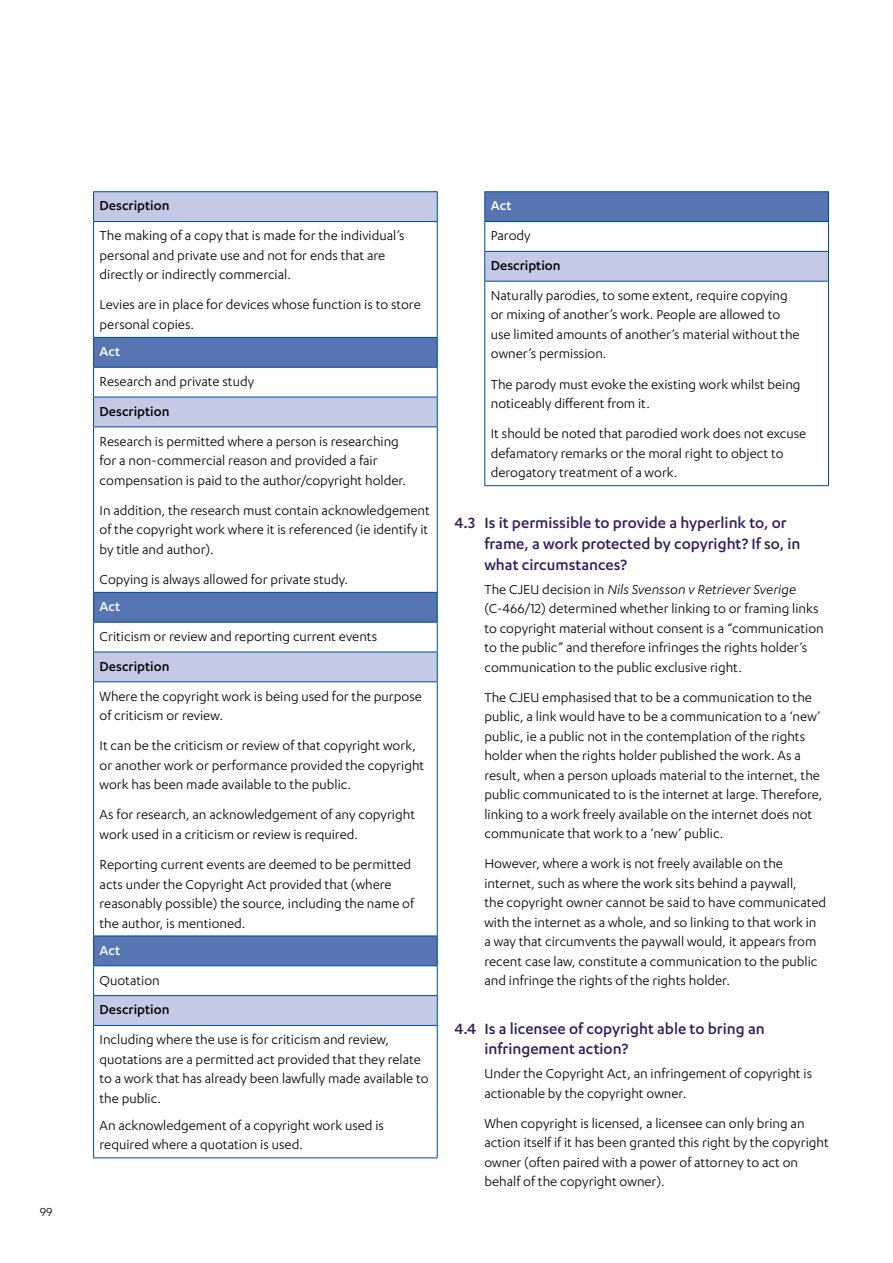
<style>
.page{position:relative;width:893px;height:1263px;background:#fff}
.page>*{position:absolute;margin:0;border:0;box-sizing:border-box;transform-origin:0 0}
.t1{font:500 17.25px/20.7px "Karbon";color:#331b58}
.t2{font:15px/19.5px "Karbon";color:#000}
.t3{font:500 15px "Karbon";color:#000}
.t4{font:500 15px "Karbon";letter-spacing:.005em;color:#fff}
.t5{font:13.5px "Karbon";color:#000}
.s1{font-style:italic}
</style>
<div class="page">
<svg style="left:94px;top:192px;width:343px;height:833px"></svg>
<svg style="left:94px;top:338px;width:343px;height:627px"></svg>
<hr style="left:93px;top:367px;width:345px;height:1px;background:#004992">
<hr style="left:93px;top:622px;width:345px;height:1px;background:#004992">
<hr style="left:93px;top:965px;width:345px;height:1px;background:#004992">
<hr style="left:93px;top:1025px;width:345px;height:1px;background:#004992">
<hr style="left:93px;top:191px;width:345px;height:1px;background:#004992">
<hr style="left:93px;top:397px;width:345px;height:1px;background:#004992">
<hr style="left:93px;top:652px;width:345px;height:1px;background:#004992">
<hr style="left:93px;top:995px;width:345px;height:1px;background:#004992">
<svg style="left:93px;top:192px;width:1px;height:29px"></svg>
<svg style="left:437px;top:192px;width:1px;height:29px"></svg>
<hr style="left:93px;top:221px;width:345px;height:1px;background:#004992">
<hr style="left:93px;top:222px;width:1px;height:115px;background:#004992">
<hr style="left:437px;top:222px;width:1px;height:115px;background:#004992">
<hr style="left:93px;top:337px;width:345px;height:1px;background:#004992">
<svg style="left:93px;top:338px;width:1px;height:88px"></svg>
<svg style="left:437px;top:338px;width:1px;height:88px"></svg>
<hr style="left:93px;top:426px;width:345px;height:1px;background:#004992">
<hr style="left:93px;top:427px;width:1px;height:165px;background:#004992">
<hr style="left:437px;top:427px;width:1px;height:165px;background:#004992">
<hr style="left:93px;top:592px;width:345px;height:1px;background:#004992">
<svg style="left:93px;top:593px;width:1px;height:29px"></svg>
<svg style="left:437px;top:593px;width:1px;height:29px"></svg>
<hr style="left:93px;top:622px;width:1px;height:30px;background:#004992">
<hr style="left:437px;top:622px;width:1px;height:30px;background:#004992">
<svg style="left:93px;top:652px;width:1px;height:29px"></svg>
<svg style="left:437px;top:652px;width:1px;height:29px"></svg>
<hr style="left:93px;top:681px;width:345px;height:1px;background:#004992">
<hr style="left:93px;top:682px;width:1px;height:253px;background:#004992">
<hr style="left:437px;top:682px;width:1px;height:253px;background:#004992">
<hr style="left:93px;top:935px;width:345px;height:1px;background:#004992">
<svg style="left:93px;top:936px;width:1px;height:89px"></svg>
<svg style="left:437px;top:936px;width:1px;height:89px"></svg>
<hr style="left:93px;top:1026px;width:1px;height:85px;background:#004992">
<hr style="left:437px;top:1026px;width:1px;height:85px;background:#004992">
<hr style="left:93px;top:1111px;width:1px;height:46px;background:#004992">
<hr style="left:437px;top:1111px;width:1px;height:46px;background:#004992">
<hr style="left:93px;top:1157px;width:345px;height:1px;background:#004992">
<div style="left:485px;top:192px;width:343px;height:30px;background:#5675b2"></div>
<div style="left:485px;top:251px;width:343px;height:30px;background:#c4cae5"></div>
<hr style="left:484px;top:221px;width:345px;height:1px;background:#004992">
<hr style="left:484px;top:251px;width:345px;height:1px;background:#004992">
<hr style="left:484px;top:485px;width:345px;height:1px;background:#004992">
<hr style="left:484px;top:191px;width:345px;height:1px;background:#004992">
<svg style="left:484px;top:192px;width:1px;height:89px"></svg>
<svg style="left:828px;top:192px;width:1px;height:89px"></svg>
<hr style="left:484px;top:281px;width:345px;height:1px;background:#004992">
<hr style="left:484px;top:282px;width:1px;height:203px;background:#004992">
<hr style="left:828px;top:282px;width:1px;height:203px;background:#004992">
<p class="t5" style="left:40px;top:1204px;width:14px">99</p>
<p class="t3" style="left:100px;top:197px;width:71px">Description</p>
<p class="t2" style="left:100px;top:226px;width:307px">The making of a copy that is made for the individual’s personal and private use and not for ends that are directly or indirectly commercial.</p>
<p class="t2" style="left:100px;top:295px;width:323px">Levies are in place for devices whose function is to store personal copies.</p>
<p class="t4" style="left:100px;top:343px;width:22px">Act</p>
<p class="t2" style="left:100px;top:371px;width:156px">Research and private study</p>
<p class="t3" style="left:100px;top:403px;width:71px">Description</p>
<p class="t2" style="left:100px;top:431px;width:308px">Research is permitted where a person is researching for a non-commercial reason and provided a fair compensation is paid to the author/copyright holder.</p>
<p class="t2" style="left:100px;top:500px;width:332px;text-align:justify">In addition, the research must contain acknowledgement of the copyright work where it is referenced (ie identify it by title and author).</p>
<p class="t2" style="left:100px;top:569px;width:250px">Copying is always allowed for private study.</p>
<p class="t4" style="left:100px;top:598px;width:22px">Act</p>
<p class="t2" style="left:100px;top:626px;width:279px">Criticism or review and reporting current events</p>
<p class="t3" style="left:100px;top:658px;width:71px">Description</p>
<p class="t2" style="left:100px;top:686px;width:324px">Where the copyright work is being used for the purpose of criticism or review.</p>
<p class="t2" style="left:100px;top:735px;width:326px">It can be the criticism or review of that copyright work, or another work or performance provided the copyright work has been made available to the public.</p>
<p class="t2" style="left:100px;top:805px;width:317px">As for research, an acknowledgement of any copyright work used in a criticism or review is required.</p>
<p class="t2" style="left:100px;top:854px;width:316px">Reporting current events are deemed to be permitted acts under the Copyright Act provided that (where reasonably possible) the source, including the name of the author, is mentioned.</p>
<p class="t4" style="left:100px;top:942px;width:22px">Act</p>
<p class="t2" style="left:100px;top:970px;width:62px">Quotation</p>
<p class="t3" style="left:100px;top:1001px;width:71px">Description</p>
<p class="t2" style="left:100px;top:1029px;width:330px">Including where the use is for criticism and review, quotations are a permitted act provided that they relate to a work that has already been lawfully made available to the public.</p>
<p class="t2" style="left:100px;top:1115px;width:286px">An acknowledgement of a copyright work used is required where a quotation is used.</p>
<p class="t4" style="left:491px;top:197px;width:22px">Act</p>
<p class="t2" style="left:491px;top:226px;width:41px">Parody</p>
<p class="t3" style="left:491px;top:257px;width:71px">Description</p>
<p class="t2" style="left:491px;top:285px;width:310px">Naturally parodies, to some extent, require copying or mixing of another’s work. People are allowed to use limited amounts of another’s material without the owner’s permission.</p>
<p class="t2" style="left:491px;top:374px;width:311px">The parody must evoke the existing work whilst being noticeably different from it.</p>
<p class="t2" style="left:491px;top:423px;width:317px">It should be noted that parodied work does not excuse defamatory remarks or the moral right to object to derogatory treatment of a work.</p>
<p class="t1" style="left:484px;top:512px;width:318px;text-indent:-30px">4.3 Is it permissible to provide a hyperlink to, or frame, a work protected by copyright? If so, in what circumstances?</p>
<p class="t2" style="left:484px;top:579px;width:341px">The CJEU decision in <span class="s1">Nils Svensson v Retriever Sverige </span>(C-466/12) determined whether linking to or framing links to copyright material without consent is a “communication to the public” and therefore infringes the rights holder’s communication to the public exclusive right.</p>
<p class="t2" style="left:484px;top:687px;width:340px">The CJEU emphasised that to be a communication to the public, a link would have to be a communication to a ‘new’ public, ie a public not in the contemplation of the rights holder when the rights holder published the work. As a result, when a person uploads material to the internet, the public communicated to is the internet at large. Therefore, linking to a work freely available on the internet does not communicate that work to a ‘new’ public.</p>
<p class="t2" style="left:484px;top:854px;width:343px">However, where a work is not freely available on the internet, such as where the work sits behind a paywall,<br>the copyright owner cannot be said to have communicated with the internet as a whole, and so linking to that work in a way that circumvents the paywall would, it appears from recent case law, constitute a communication to the public and infringe the rights of the rights holder.</p>
<p class="t1" style="left:484px;top:1017px;width:282px;text-indent:-30px">4.4 Is a licensee of copyright able to bring an infringement action?</p>
<p class="t2" style="left:484px;top:1063px;width:329px">Under the Copyright Act, an infringement of copyright is actionable by the copyright owner.</p>
<p class="t2" style="left:484px;top:1113px;width:346px">When copyright is licensed, a licensee can only bring an action itself if it has been granted this right by the copyright owner (often paired with a power of attorney to act on behalf of the copyright owner).</p>
</div>
